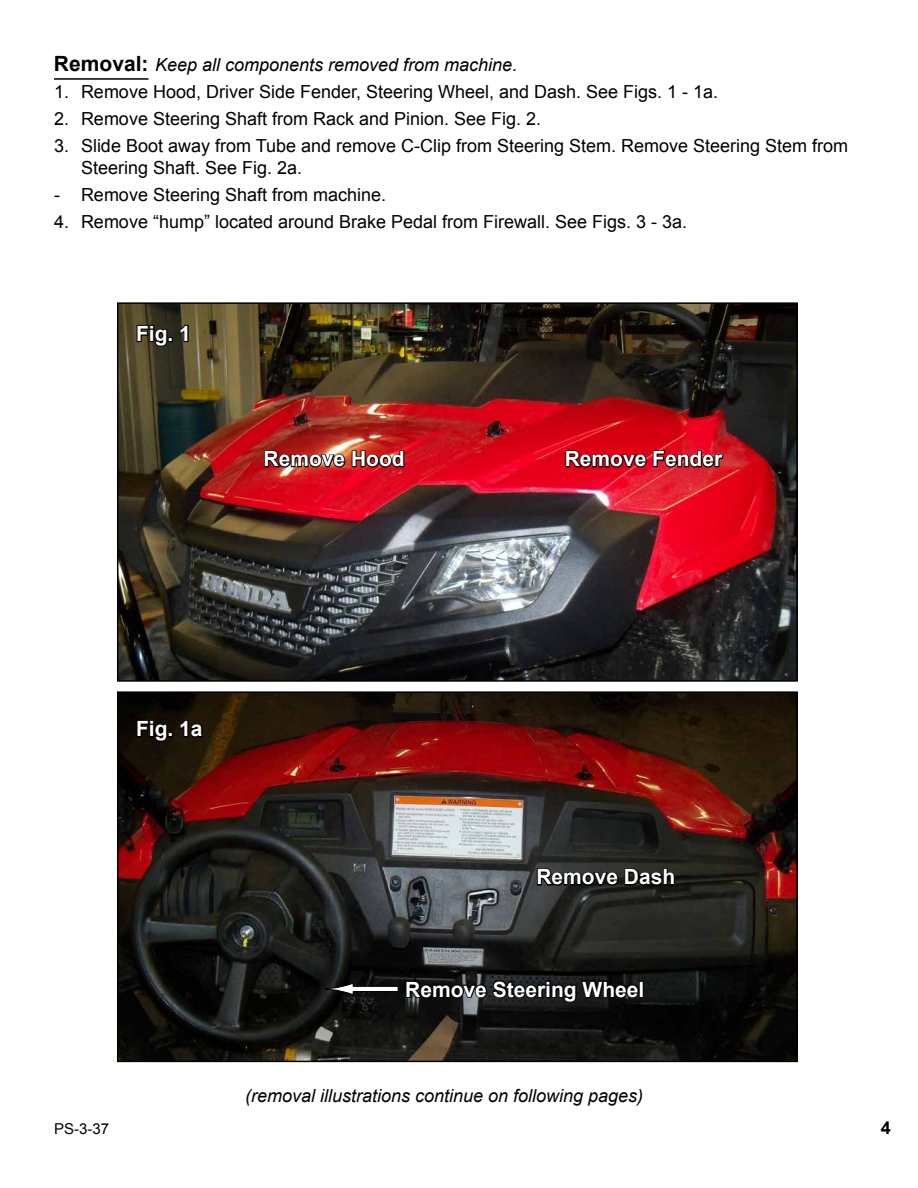
<style>
.page{position:relative;width:918px;height:1188px;background:#fff}
.page>*{position:absolute;margin:0;border:0;box-sizing:border-box;transform-origin:0 0}
.t1{font:700 21px "Arial";color:#fff}
.t2{font:18px/21.6px "Arial";color:#000}
.t3{font:italic 18px "Arial";color:#000}
.t4{font:700 18px "Arial";color:#000}
.t5{font:15px "Arial";color:#000}
.s1{font-weight:700;font-style:normal;font-size:21px}
</style>
<div class="page">
<img style="left:120px;top:694px;width:675px;height:365px">
<div style="left:117px;top:691px;width:681px;height:371px;border:2px solid #000"></div>
<svg style="left:536px;top:865px;width:140px;height:23px;background:#191a18"></svg>
<svg style="left:135px;top:719px;width:38px;height:25px"></svg>
<svg style="left:179px;top:717px;width:27px;height:22px"></svg>
<svg style="left:405px;top:966px;width:236px;height:38px;background:#121313"></svg>
<div style="left:639px;top:980px;width:5px;height:18px;border:2px solid #000"></div>
<div style="left:353px;top:986px;width:45px;height:6px;background:#fff"></div>
<div style="left:352px;top:986px;width:47px;height:6px;border:1px solid #000"></div>
<svg style="left:325px;top:982px;width:29px;height:14px"></svg>
<img style="left:120px;top:305px;width:675px;height:374px">
<div style="left:117px;top:302px;width:681px;height:380px;border:2px solid #000101"></div>
<img style="left:263px;top:449px;width:142px;height:20px">
<svg style="left:135px;top:324px;width:38px;height:24px"></svg>
<svg style="left:179px;top:324px;width:11px;height:19px"></svg>
<svg style="left:564px;top:449px;width:161px;height:20px;background:#7c0712"></svg>
<hr style="left:54px;top:78px;width:95px;height:2px;background:#000">
<p class="t3" style="left:54px;top:54px;width:465px"><span class="s1">Removal:</span> Keep all components removed from machine.</p>
<p class="t2" style="left:54px;top:82px;width:666px">1. Remove Hood, Driver Side Fender, Steering Wheel, and Dash. See Figs. 1 - 1a.</p>
<p class="t2" style="left:54px;top:109px;width:489px">2. Remove Steering Shaft from Rack and Pinion. See Fig. 2.</p>
<p class="t2" style="left:81px;top:136px;width:769px;text-indent:-27px">3. Slide Boot away from Tube and remove C-Clip from Steering Stem. Remove Steering Stem from<br>Steering Shaft. See Fig. 2a.</p>
<p class="t2" style="left:54px;top:184px;width:334px">- Remove Steering Shaft from machine.</p>
<p class="t2" style="left:54px;top:211px;width:635px">4. Remove “hump” located around Brake Pedal from Firewall. See Figs. 3 - 3a.</p>
<p class="t1" style="left:136px;top:320px;width:56px">Fig. 1</p>
<p class="t1" style="left:264px;top:445px;width:143px">Remove Hood</p>
<p class="t1" style="left:565px;top:445px;width:159px">Remove Fender</p>
<p class="t1" style="left:136px;top:715px;width:68px">Fig. 1a</p>
<p class="t1" style="left:536px;top:863px;width:140px">Remove Dash</p>
<p class="t1" style="left:405px;top:975px;width:241px">Remove Steering Wheel</p>
<p class="t3" style="left:245px;top:1084px;width:400px">(removal illustrations continue on following pages)</p>
<p class="t5" style="left:54px;top:1119px;width:57px">PS-3-37</p>
<p class="t4" style="left:881px;top:1116px;width:12px">4</p>
</div>
